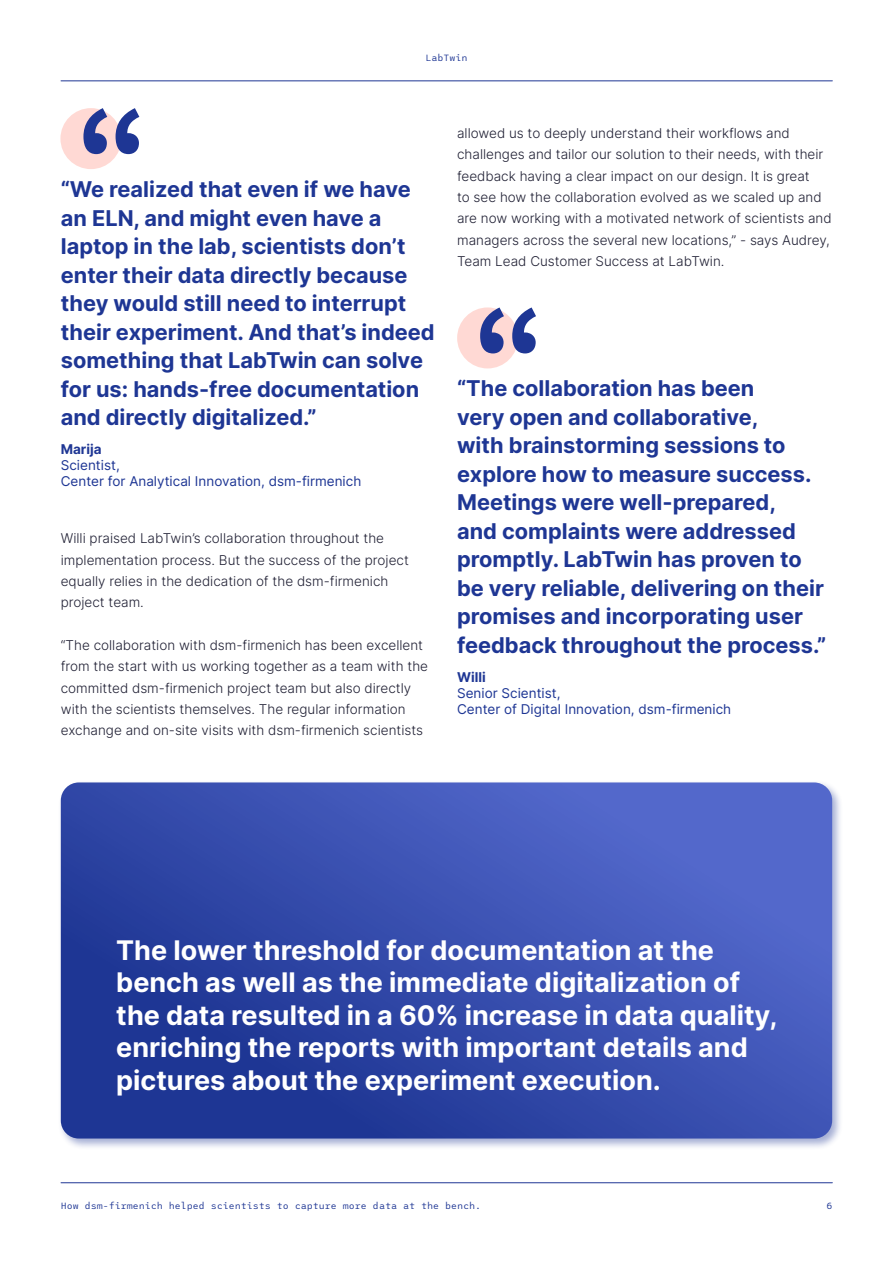
<style>
.page{position:relative;width:893px;height:1263px;background:#fff}
.page>*{position:absolute;margin:0;border:0;box-sizing:border-box;transform-origin:0 0}
.t1{font:700 27px/32.4px "Inter";color:#fff}
.t2{font:700 21.75px/28.5px "Inter";color:#1e3694}
.t3{font:300 13.5px/21.3px "Inter";color:#202034}
.t4{font:13.5px/16.2px "Inter";color:#1e3694}
.t5{font:700 13.5px "Inter";color:#1e3694}
.t6{font:9px "League Mono";color:#1e3694}
</style>
<div class="page">
<hr style="left:61px;top:81px;width:771px;height:1px;background:#1e3694">
<hr style="left:61px;top:1182px;width:771px;height:1px;background:#1e3694">
<div style="left:457px;top:307px;width:61px;height:61px;background:#ffd9d4;border-radius:50%"></div>
<svg style="left:480px;top:307px;width:56px;height:46px"></svg>
<div style="left:60px;top:108px;width:61px;height:61px;background:#ffd9d4;border-radius:50%"></div>
<svg style="left:83px;top:108px;width:56px;height:46px"></svg>
<div style="left:58px;top:779px;width:785px;height:371px;background:#1e3694;opacity:.4"></div>
<svg style="left:61px;top:782px;width:771px;height:356px;background:#374eae"></svg>
<p class="t6" style="left:425px;top:51px;width:44px">LabTwin</p>
<p class="t2" style="left:61px;top:174px;width:375px">“We realized that even if we have an ELN, and might even have a laptop in the lab, scientists don’t enter their data directly because they would still need to interrupt their experiment. And that’s indeed something that LabTwin can solve for us: hands-free documentation and directly digitalized.”</p>
<p class="t5" style="left:61px;top:439px;width:42px">Marija</p>
<p class="t4" style="left:61px;top:457px;width:302px">Scientist,<br>Center for Analytical Innovation, dsm-firmenich</p>
<p class="t3" style="left:61px;top:527px;width:350px">Willi praised LabTwin’s collaboration throughout the implementation process. But the success of the project equally relies in the dedication of the dsm-firmenich project team.</p>
<p class="t3" style="left:61px;top:634px;width:369px">“The collaboration with dsm-firmenich has been excellent from the start with us working together as a team with the committed dsm-firmenich project team but also directly with the scientists themselves. The regular information exchange and on-site visits with dsm-firmenich scientists</p>
<p class="t3" style="left:457px;top:122px;width:376px">allowed us to deeply understand their workflows and challenges and tailor our solution to their needs, with their feedback having a clear impact on our design. It is great<br>to see how the collaboration evolved as we scaled up and are now working with a motivated network of scientists and managers across the several new locations,” - says Audrey, Team Lead Customer Success at LabTwin.</p>
<p class="t2" style="left:457px;top:374px;width:371px">“The collaboration has been<br>very open and collaborative,<br>with brainstorming sessions to explore how to measure success.<br>Meetings were well-prepared,<br>and complaints were addressed promptly. LabTwin has proven to be very reliable, delivering on their promises and incorporating user feedback throughout the process.”</p>
<p class="t5" style="left:457px;top:667px;width:30px">Willi</p>
<p class="t4" style="left:457px;top:685px;width:276px">Senior Scientist,<br>Center of Digital Innovation, dsm-firmenich</p>
<p class="t1" style="left:116px;top:933px;width:663px">The lower threshold for documentation at the bench as well as the immediate digitalization of the data resulted in a 60% increase in data quality, enriching the reports with important details and pictures about the experiment execution.</p>
<p class="t6" style="left:61px;top:1199px;width:422px">How dsm-firmenich helped scientists to capture more data at the bench.</p>
<p class="t6" style="left:826px;top:1199px;width:8px">6</p>
</div>
